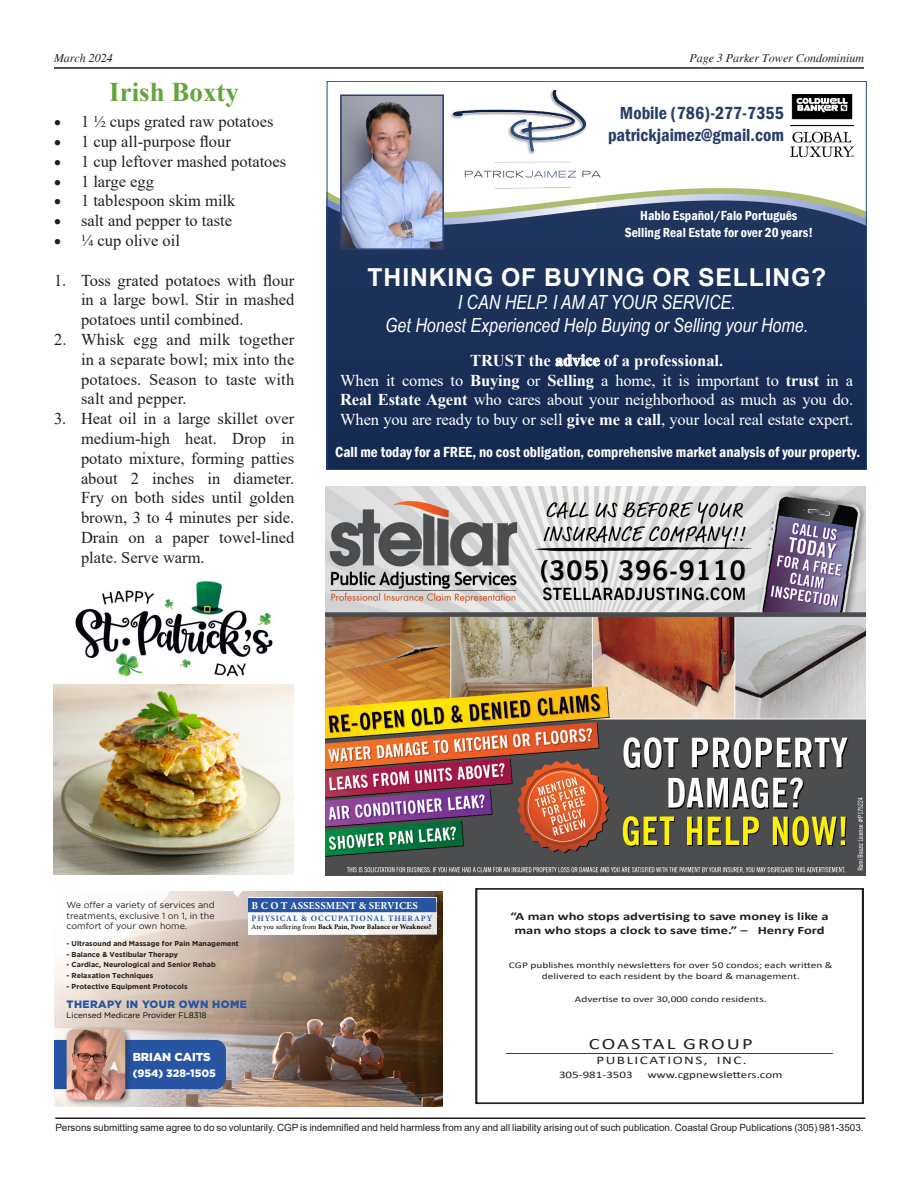
<style>
.page{position:relative;width:918px;height:1188px;background:#fff}
.page>*{position:absolute;margin:0;border:0;box-sizing:border-box;transform-origin:0 0}
.t1{font:700 27px "Times New Roman";color:#65a43b}
.t2{font:700 24.75px "Arial";letter-spacing:.035em;color:#fff}
.t3{font:italic 19.5px/23.4px "Arial Narrow";color:#fff;text-align:center}
.t4{font:600 condensed 18px/22.5px "Franklin Gothic";color:#273e67;text-align:right}
.t5{font:16.5px/19.8px "Times New Roman";color:#231f20;text-align:justify}
.t6{font:16.5px/19.8px "Times New Roman";letter-spacing:-.01em;color:#fff;text-align:center}
.t7{font:15.9px "Calibri";letter-spacing:.095em;color:#231f20;scale:1.3 1}
.t8{font:600 condensed 15px "Franklin Gothic";color:#fff}
.t9{font:600 condensed 13.5px/16.2px "Franklin Gothic";color:#fff;text-align:center}
.t10{font:italic 12px "Times";color:#231f20}
.t11{font:11.7px "Calibri";letter-spacing:.1em;color:#231f20;scale:1.3 1}
.t12{font:900 11.55px "Gotham";color:#fff}
.t13{font:700 11.25px/13.5px "Calibri";color:#231f20;text-align:center;scale:1.3 1}
.t14{font:700 10.65px "Minion Pro";letter-spacing:.01em;color:#fff}
.t15{font:900 10.65px "Gotham";letter-spacing:.04em;color:#2754a3}
.t16{font:900 10.65px "Gotham";color:#fff}
.t17{font:10.05px "Calibri";color:#231f20;scale:1.3 1}
.t18{font:9.9px "Arial";letter-spacing:-.005em;color:#231f20}
.t19{font:8.85px/10.6px "Gotham";color:#231f20;text-align:justify}
.t20{font:8.7px/10.5px "Calibri";color:#231f20;text-align:center;scale:1.3 1}
.t21{font:700 8.25px "Minion Pro";letter-spacing:.11em;color:#2754a3}
.t22{font:7.95px "Gotham";color:#000}
.t23{font:700 7.05px "Gotham";color:#231f20}
.t24{font:700 7.05px "Minion Pro";color:#000}
.s1{font-weight:700}
.s2{font-weight:400}
</style>
<div class="page">
<hr style="left:54px;top:67px;width:810px;height:2px;background:#231f20">
<hr style="left:55px;top:1118px;width:810px;height:1px;background:#231f20">
<img style="left:54px;top:891px;width:389px;height:216px">
<div style="left:54px;top:1040px;width:172px;height:49px;background:#2754a3"></div>
<div style="left:63px;top:1026px;width:70px;height:81px;background:#231f20;opacity:.5"></div>
<img style="left:67px;top:1029px;width:58px;height:71px">
<svg style="left:248px;top:897px;width:188px;height:1px"></svg>
<div style="left:248px;top:898px;width:188px;height:14px;background:#2754a3"></div>
<div style="left:248px;top:912px;width:188px;height:22px;background:linear-gradient(to right,#fff,#efeeee)"></div>
<img style="left:325px;top:486px;width:540px;height:389px">
<img style="left:329px;top:94px;width:536px;height:374px">
<img style="left:450px;top:90px;width:152px;height:101px">
<img style="left:343px;top:98px;width:98px;height:149px">
<div style="left:340px;top:95px;width:104px;height:155px;border:2px solid #263d81"></div>
<img style="left:790px;top:94px;width:63px;height:63px">
<div style="left:475px;top:888px;width:389px;height:216px;border:2px solid #231f20"></div>
<hr style="left:506px;top:1053px;width:327px;height:1px;background:#231f20">
<img style="left:53px;top:685px;width:241px;height:189px">
<img style="left:75px;top:581px;width:198px;height:96px">
<p class="t10" style="left:54px;top:52px;width:60px">March 2024</p>
<p class="t10" style="left:689px;top:52px;width:176px">Page 3 Parker Tower Condominium</p>
<p class="t1" style="left:109px;top:72px;width:131px">Irish Boxty</p>
<p class="t5" style="left:54px;top:111px;width:221px">• 1 ½ cups grated raw potatoes</p>
<p class="t5" style="left:54px;top:131px;width:178px">• 1 cup all-purpose flour</p>
<p class="t5" style="left:54px;top:151px;width:234px">• 1 cup leftover mashed potatoes</p>
<p class="t5" style="left:54px;top:171px;width:102px">• 1 large egg</p>
<p class="t5" style="left:54px;top:191px;width:183px">• 1 tablespoon skim milk</p>
<p class="t5" style="left:54px;top:210px;width:180px">• salt and pepper to taste</p>
<p class="t5" style="left:54px;top:230px;width:127px">• ¼ cup olive oil</p>
<p class="t5" style="left:81px;top:270px;width:215px;text-indent:-27px">1. Toss grated potatoes with flour in a large bowl. Stir in mashed potatoes until combined.</p>
<p class="t5" style="left:81px;top:329px;width:215px;text-indent:-27px">2. Whisk egg and milk together in a separate bowl; mix into the potatoes. Season to taste with salt and pepper.</p>
<p class="t5" style="left:81px;top:408px;width:215px;text-indent:-27px">3. Heat oil in a large skillet over medium-high heat. Drop in potato mixture, forming patties about 2 inches in diameter.<br>Fry on both sides until golden brown, 3 to 4 minutes per side.<br>Drain on a paper towel-lined plate. Serve warm.</p>
<p class="t4" style="left:608px;top:101px;width:177px">Mobile (786)-277-7355 patrickjaimez@gmail.com</p>
<p class="t9" style="left:625px;top:208px;width:190px">Hablo Español/Falo Português<br>Selling Real Estate for over 20 years!</p>
<p class="t2" style="left:368px;top:259px;width:460px">THINKING OF BUYING OR SELLING?</p>
<p class="t3" style="left:385px;top:290px;width:425px">I CAN HELP. I AM AT YOUR SERVICE.<br>Get Honest Experienced Help Buying or Selling your Home.</p>
<p class="t6" style="left:340px;top:350px;width:515px"><span class="s1">TRUST the advice of a professional.<br></span>When it comes to <span class="s1">Buying</span> or <span class="s1">Selling</span> a home, it is important to <span class="s1">trust</span> in a <span class="s1">Real Estate Agent</span> who cares about your neighborhood as much as you do.<br>When you are ready to buy or sell <span class="s1">give me a call</span>, your local real estate expert.</p>
<p class="t8" style="left:335px;top:442px;width:527px">Call me today for a FREE, no cost obligation, comprehensive market analysis of your property.</p>
<p class="t19" style="left:67px;top:899px;width:150px">We offer a variety of services and treatments, exclusive 1 on 1, in the comfort of your own home.</p>
<p class="t23" style="left:67px;top:939px;width:174px">- Ultrasound and Massage for Pain Management</p>
<p class="t23" style="left:67px;top:950px;width:113px">- Balance &amp; Vestibular Therapy</p>
<p class="t23" style="left:67px;top:961px;width:151px">- Cardiac, Neurological and Senior Rehab</p>
<p class="t23" style="left:67px;top:971px;width:88px">- Relaxation Techniques</p>
<p class="t23" style="left:67px;top:982px;width:122px">- Protective Equipment Protocols</p>
<p class="t14" style="left:252px;top:898px;width:168px">B C O T ASSESSMENT &amp; SERVICES</p>
<p class="t21" style="left:252px;top:913px;width:182px">PHYSICAL &amp; OCCUPATIONAL THERAPY</p>
<p class="t24" style="left:251px;top:922px;width:182px"><span class="s2">Are you suffering from</span> Back Pain, Poor Balance or Weakness?</p>
<p class="t15" style="left:67px;top:998px;width:182px">THERAPY IN YOUR OWN HOME</p>
<p class="t22" style="left:67px;top:1011px;width:142px">Licensed Medicare Provider FL8318</p>
<p class="t12" style="left:133px;top:1050px;width:80px">BRIAN CAITS</p>
<p class="t16" style="left:133px;top:1067px;width:85px">(954) 328-1505</p>
<p class="t13" style="left:510px;top:910px;width:246px">“A man who stops advertising to save money is like a man who stops a clock to save time.” – Henry Ford</p>
<p class="t20" style="left:509px;top:960px;width:251px">CGP publishes monthly newsletters for over 50 condos; each written &amp; delivered to each resident by the board &amp; management.</p>
<p class="t20" style="left:575px;top:994px;width:149px">Advertise to over 30,000 condo residents.</p>
<p class="t7" style="left:589px;top:1032px;width:127px">COASTAL GROUP</p>
<p class="t11" style="left:596px;top:1052px;width:117px">PUBLICATIONS, INC.</p>
<p class="t17" style="left:559px;top:1067px;width:58px">305-981-3503</p>
<p class="t17" style="left:647px;top:1067px;width:106px">www.cgpnewsletters.com</p>
<p class="t18" style="left:55px;top:1121px;width:810px">Persons submitting same agree to do so voluntarily. CGP is indemnified and held harmless from any and all liability arising out of such publication. Coastal Group Publications (305) 981-3503.</p>
</div>
